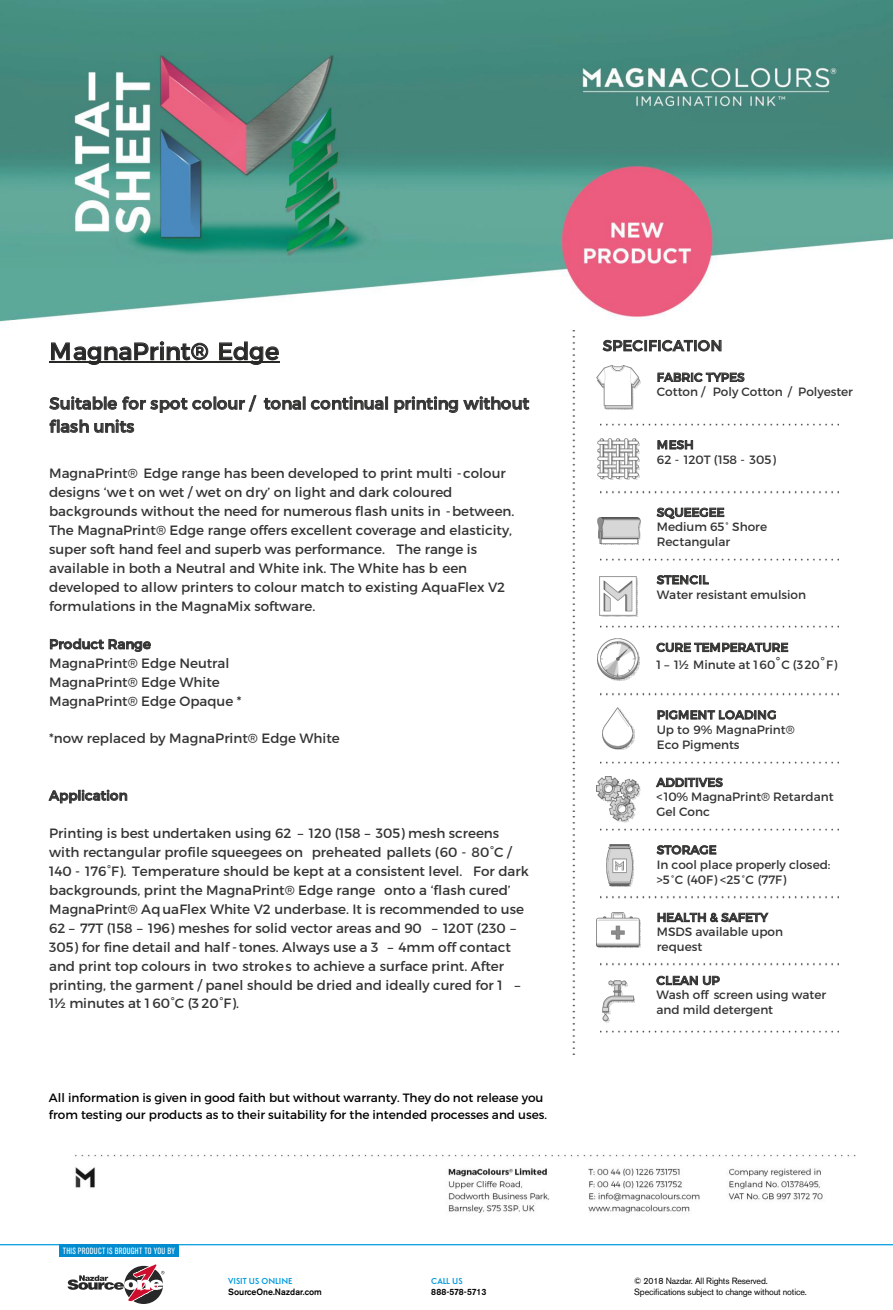
<style>
.page{position:relative;width:893px;height:1310px;background:#fff}
.page>*{position:absolute;margin:0;border:0;box-sizing:border-box;transform-origin:0 0}
.t1{font:24px "Montserrat";color:#282827}
.t2{font:16.5px/23.1px "Montserrat";color:#343433}
.t3{font:15px "Montserrat";letter-spacing:.02em;color:#343433}
.t4{font:13.5px/18.9px "Montserrat";color:#343433}
.t5{font:12px/14.7px "Montserrat";color:#343433}
.t6{font:12px/17px "Montserrat";color:#000}
.t7{font:9px/10.8px "Akzidenz Grotesk BE";letter-spacing:-.015em;color:#000}
.t8{font:condensed 9px "Akzidenz Grotesk BE";letter-spacing:.03em;color:#fff}
.t9{font:500 9px "Akzidenz Grotesk BE";color:#000}
.t10{font:600 9px "Simplo";color:#009ade}
.t11{font:500 9px "Akzidenz Grotesk BE";letter-spacing:-.02em;color:#000}
.s1{font-family:"Calibri"}
.s2{font-size:15px}
</style>
<div class="page">
<img style="left:0;top:0;width:892px;height:1257px">
<svg style="left:50px;top:638px;width:101px;height:14px"></svg>
<svg style="left:49px;top:790px;width:78px;height:13px"></svg>
<svg style="left:657px;top:373px;width:87px;height:9px"></svg>
<svg style="left:657px;top:440px;width:36px;height:9px"></svg>
<svg style="left:656px;top:508px;width:68px;height:11px"></svg>
<svg style="left:656px;top:575px;width:52px;height:9px"></svg>
<svg style="left:656px;top:643px;width:132px;height:9px"></svg>
<svg style="left:51px;top:341px;width:157px;height:24px"></svg>
<svg style="left:219px;top:341px;width:60px;height:24px"></svg>
<hr style="left:49px;top:361px;width:231px;height:2px;background:#282827">
<svg style="left:49px;top:395px;width:207px;height:18px"></svg>
<svg style="left:264px;top:397px;width:41px;height:13px"></svg>
<svg style="left:311px;top:396px;width:77px;height:14px"></svg>
<svg style="left:394px;top:396px;width:135px;height:17px"></svg>
<svg style="left:49px;top:419px;width:85px;height:14px"></svg>
<svg style="left:657px;top:710px;width:119px;height:9px"></svg>
<svg style="left:656px;top:778px;width:66px;height:9px"></svg>
<svg style="left:602px;top:340px;width:119px;height:11px"></svg>
<svg style="left:656px;top:845px;width:60px;height:9px"></svg>
<svg style="left:657px;top:913px;width:111px;height:9px"></svg>
<img style="left:600px;top:422px;width:238px;height:5px">
<svg style="left:656px;top:976px;width:41px;height:9px"></svg>
<svg style="left:703px;top:976px;width:16px;height:9px"></svg>
<img style="left:596px;top:366px;width:44px;height:44px">
<img style="left:600px;top:490px;width:238px;height:4px">
<img style="left:597px;top:438px;width:42px;height:42px">
<img style="left:600px;top:557px;width:238px;height:5px">
<img style="left:597px;top:517px;width:43px;height:28px">
<img style="left:600px;top:624px;width:238px;height:5px">
<img style="left:599px;top:577px;width:38px;height:39px">
<img style="left:600px;top:691px;width:238px;height:5px">
<img style="left:597px;top:638px;width:42px;height:42px">
<img style="left:600px;top:760px;width:238px;height:5px">
<img style="left:602px;top:707px;width:32px;height:42px">
<img style="left:600px;top:827px;width:238px;height:5px">
<img style="left:596px;top:777px;width:44px;height:45px">
<img style="left:600px;top:894px;width:238px;height:5px">
<img style="left:606px;top:844px;width:28px;height:42px">
<img style="left:600px;top:962px;width:238px;height:4px">
<img style="left:596px;top:912px;width:44px;height:35px">
<img style="left:600px;top:1029px;width:238px;height:5px">
<img style="left:602px;top:980px;width:32px;height:42px">
<img style="left:571px;top:330px;width:5px;height:238px">
<img style="left:572px;top:573px;width:4px;height:238px">
<img style="left:572px;top:816px;width:4px;height:238px">
<hr style="left:0;top:1244px;width:892px;height:1px;background:#009ade">
<svg style="left:68px;top:1264px;width:96px;height:40px"></svg>
<div style="left:59px;top:1245px;width:119px;height:12px;background:#008ccf"></div>
<h1 class="t1" style="left:49px;top:336px;width:231px">MagnaPrint® Edge</h1>
<p class="t2" style="left:49px;top:392px;width:481px">Suitable for spot colour / tonal continual printing without flash units</p>
<p class="t4" style="left:49px;top:464px;width:466px">MagnaPrint® Edge range has been developed to print multi -colour designs ‘we t on wet / wet on dry’ on light and dark coloured backgrounds without the need for numerous flash units in -between.<br>The MagnaPrint® Edge range offers excellent coverage and elasticity, super soft hand feel and superb was performance. The range is available in both a Neutral and White ink. The White has b een developed to allow printers to colour match to existing AquaFlex V2 formulations in the MagnaMix software.</p>
<p class="t4" style="left:49px;top:634px;width:194px">Product Range<br>MagnaPrint® Edge Neutral<br>MagnaPrint® Edge White<br>MagnaPrint® Edge Opaque *</p>
<p class="t4" style="left:49px;top:729px;width:292px">*now replaced by MagnaPrint® Edge White</p>
<p class="t4" style="left:49px;top:786px;width:80px">Application</p>
<p class="t4" style="left:49px;top:824px;width:481px">Printing is best undertaken using 62 – 120 (158 – 305) mesh screens with rectangular profile squeegees on preheated pallets (60 - 80°C / 140 - 176°F). Temperature should be kept at a consistent level. For dark backgrounds, print the MagnaPrint® Edge range onto a ‘flash cured’ MagnaPrint® AquaFlex White V2 underbase. It is recommended to use 62 – 77T (158 – 196) meshes for solid vector areas and 90 – 120T (230 – 305) for fine detail and half - tones. Always use a 3 – 4mm off contact and print top colours in two strokes to achieve a surface print. After printing, the garment / panel should be dried and ideally cured for 1 – 1½ minutes at 1 60°C (3 20°F).</p>
<p class="t6" style="left:49px;top:1090px;width:499px">All information is given in good faith but without warranty. They do not release you from testing our products as to their suitability for the intended processes and uses.</p>
<p class="t8" style="left:63px;top:1246px;width:114px">THIS PRODUCT IS BROUGHT TO YOU BY</p>
<p class="t3" style="left:602px;top:336px;width:121px">SPECIFICATION</p>
<p class="t5" style="left:656px;top:370px;width:198px">FABRIC TYPES<br>Cotton / Poly Cotton / Polyester</p>
<p class="t5" style="left:656px;top:437px;width:121px">MESH<br>62 - 120T (158 - 305)</p>
<p class="t5" style="left:656px;top:505px;width:112px">SQUEEGEE<br>Medium 65<span class="s1">˚</span> Shore<br>Rectangular</p>
<p class="t5" style="left:656px;top:572px;width:151px">STENCIL<br>Water resistant emulsion</p>
<p class="t5" style="left:656px;top:638px;width:182px;line-height:17.7px">CURE TEMPERATURE<br>1 – 1½ Minute at 160<span class="s2">°</span>C (320<span class="s2">°</span>F)</p>
<p class="t5" style="left:656px;top:707px;width:139px">PIGMENT LOADING<br>Up to 9% MagnaPrint®<br>Eco Pigments</p>
<p class="t5" style="left:656px;top:775px;width:179px">ADDITIVES<br>&lt;10% MagnaPrint® Retardant<br>Gel Conc</p>
<p class="t5" style="left:656px;top:842px;width:175px">STORAGE<br>In cool place properly closed: &gt;5<span class="s1">˚</span>C (40F) &lt;25<span class="s1">˚</span>C (77F)</p>
<p class="t5" style="left:656px;top:910px;width:128px">HEALTH &amp; SAFETY<br>MSDS available upon request</p>
<p class="t5" style="left:656px;top:973px;width:171px">CLEAN UP<br>Wash off screen using water and mild detergent</p>
<p class="t10" style="left:228px;top:1275px;width:66px">VISIT US ONLINE</p>
<p class="t9" style="left:228px;top:1286px;width:95px">SourceOne.Nazdar.com</p>
<p class="t10" style="left:431px;top:1275px;width:33px">CALL US</p>
<p class="t11" style="left:431px;top:1286px;width:57px">888-578-5713</p>
<p class="t7" style="left:634px;top:1275px;width:174px">© 2018 Nazdar. All Rights Reserved.<br>Specifications subject to change without notice.</p>
</div>
